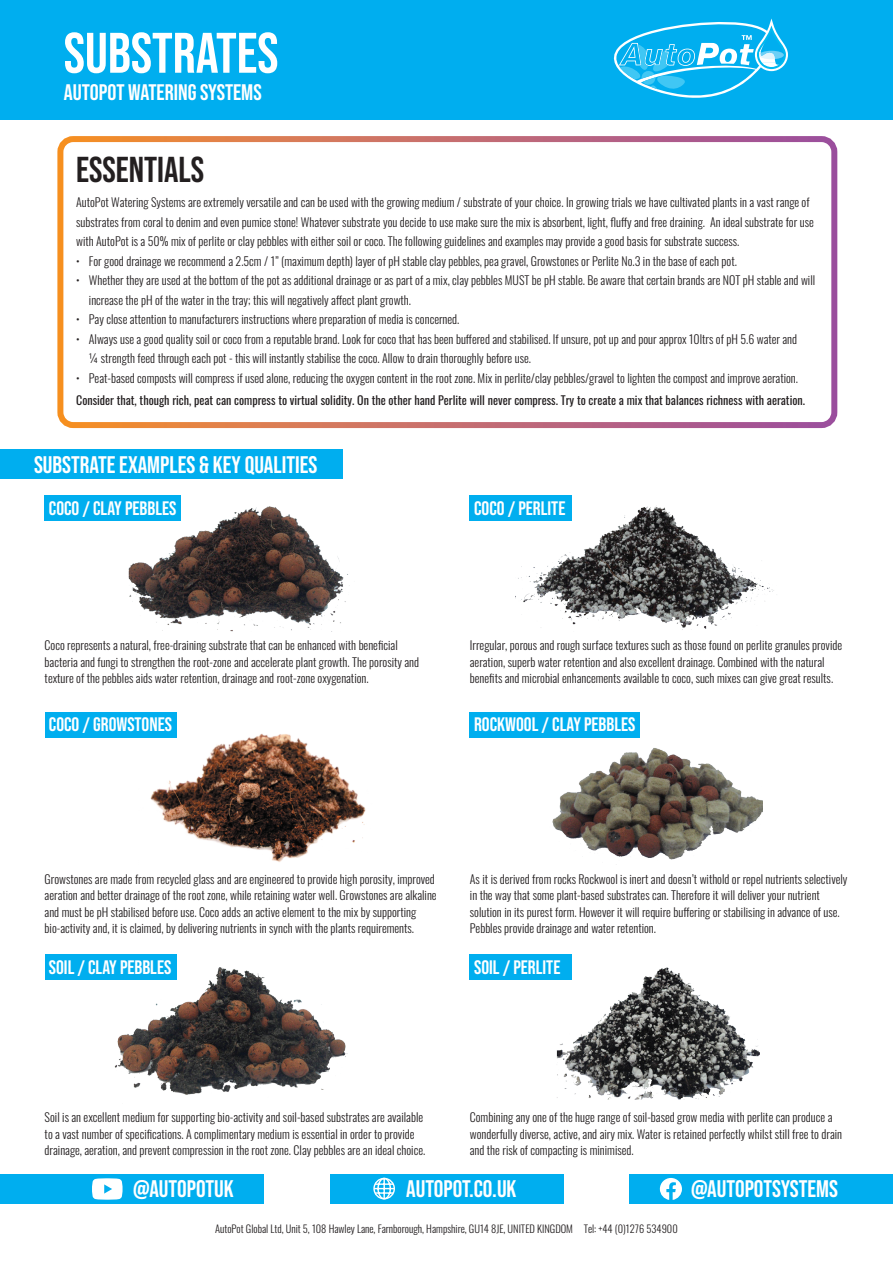
<style>
.page{position:relative;width:893px;height:1263px;background:#fff}
.page>*{position:absolute;margin:0;border:0;box-sizing:border-box;transform-origin:0 0}
.t1{font:700 57px "Bebas Neue Pro";color:#fff}
.t2{font:700 36px "Bebas Neue Pro";color:#231f20}
.t3{font:700 24px "Bebas Neue Pro";color:#fff}
.t4{font:700 22.5px "Bebas Neue Pro";color:#fff}
.t5{font:700 19.5px "Bebas Neue Pro";color:#fff}
.t6{font:300 12px/16.5px "Oswald";color:#231f20}
.t7{font:12px "Oswald";color:#231f20}
.t8{font:300 10.5px "Oswald";color:#231f20}
</style>
<div class="page">
<div style="left:0;top:1174px;width:264px;height:29px;background:#00aeef"></div>
<div style="left:330px;top:1174px;width:233px;height:29px;background:#00aeef"></div>
<div style="left:629px;top:1174px;width:264px;height:29px;background:#00aeef"></div>
<svg style="left:92px;top:1178px;width:31px;height:22px"></svg>
<svg style="left:373px;top:1178px;width:22px;height:22px"></svg>
<svg style="left:660px;top:1178px;width:22px;height:22px"></svg>
<div style="left:0;top:0;width:893px;height:119px;background:#00aeef"></div>
<svg style="left:613px;top:19px;width:175px;height:79px"></svg>
<img style="left:515px;top:505px;width:259px;height:125px">
<img style="left:549px;top:737px;width:214px;height:123px">
<img style="left:556px;top:967px;width:203px;height:133px">
<img style="left:128px;top:506px;width:220px;height:125px">
<img style="left:139px;top:729px;width:227px;height:133px">
<img style="left:114px;top:967px;width:234px;height:128px">
<div style="left:45px;top:495px;width:136px;height:26px;background:#00aeef"></div>
<div style="left:470px;top:495px;width:102px;height:26px;background:#00aeef"></div>
<div style="left:470px;top:712px;width:170px;height:25px;background:#00aeef"></div>
<div style="left:45px;top:712px;width:131px;height:25px;background:#00aeef"></div>
<div style="left:45px;top:955px;width:131px;height:25px;background:#00aeef"></div>
<div style="left:470px;top:955px;width:102px;height:25px;background:#00aeef"></div>
<div style="left:0;top:449px;width:342px;height:30px;background:#00aeef"></div>
<div style="left:57px;top:136px;width:780px;height:292px;border:6px solid #fff;border-radius:13px"></div>
<h1 class="t1" style="left:64px;top:20px;width:216px">SUBSTRATES</h1>
<h3 class="t4" style="left:64px;top:79px;width:199px">AUTOPOT WATERING SYSTEMS</h3>
<h2 class="t2" style="left:76px;top:149px;width:130px">ESSENTIALS</h2>
<p class="t6" style="left:76px;top:191px;width:739px;line-height:19.5px">AutoPot Watering Systems are extremely versatile and can be used with the growing medium / substrate of your choice. In growing trials we have cultivated plants in a vast range of substrates from coral to denim and even pumice stone! Whatever substrate you decide to use make sure the mix is absorbent, light, fluffy and free draining. An ideal substrate for use with AutoPot is a 50% mix of perlite or clay pebbles with either soil or coco. The following guidelines and examples may provide a good basis for substrate success.</p>
<p class="t6" style="left:76px;top:251px;width:662px">• For good drainage we recommend a 2.5cm / 1” (maximum depth) layer of pH stable clay pebbles, pea gravel, Growstones or Perlite No.3 in the base of each pot.</p>
<p class="t6" style="left:89px;top:269px;width:728px;line-height:19.5px;text-indent:-13px">• Whether they are used at the bottom of the pot as additional drainage or as part of a mix, clay pebbles MUST be pH stable. Be aware that certain brands are NOT pH stable and will increase the pH of the water in the tray; this will negatively affect plant growth.</p>
<p class="t6" style="left:76px;top:310px;width:385px">• Pay close attention to manufacturers instructions where preparation of media is concerned.</p>
<p class="t6" style="left:89px;top:328px;width:710px;line-height:19.5px;text-indent:-13px">• Always use a good quality soil or coco from a reputable brand. Look for coco that has been buffered and stabilised. If unsure, pot up and pour approx 10ltrs of pH 5.6 water and ¼ strength feed through each pot - this will instantly stabilise the coco. Allow to drain thoroughly before use.</p>
<p class="t6" style="left:76px;top:368px;width:723px">• Peat-based composts will compress if used alone, reducing the oxygen content in the root zone. Mix in perlite/clay pebbles/gravel to lighten the compost and improve aeration.</p>
<p class="t7" style="left:76px;top:390px;width:730px">Consider that, though rich, peat can compress to virtual solidity. On the other hand Perlite will never compress. Try to create a mix that balances richness with aeration.</p>
<h3 class="t3" style="left:34px;top:451px;width:285px">SUBSTRATE EXAMPLES &amp; KEY QUALITIES</h3>
<h3 class="t5" style="left:49px;top:497px;width:129px">COCO / CLAY PEBBLES</h3>
<h3 class="t5" style="left:474px;top:497px;width:93px">COCO / PERLITE</h3>
<p class="t6" style="left:45px;top:636px;width:376px">Coco represents a natural, free-draining substrate that can be enhanced with beneficial bacteria and fungi to strengthen the root-zone and accelerate plant growth. The porosity and texture of the pebbles aids water retention, drainage and root-zone oxygenation.</p>
<p class="t6" style="left:470px;top:636px;width:374px">Irregular, porous and rough surface textures such as those found on perlite granules provide aeration, superb water retention and also excellent drainage. Combined with the natural benefits and microbial enhancements available to coco, such mixes can give great results.</p>
<h3 class="t5" style="left:49px;top:713px;width:125px">COCO / GROWSTONES</h3>
<h3 class="t5" style="left:474px;top:713px;width:163px">ROCKWOOL / CLAY PEBBLES</h3>
<p class="t6" style="left:45px;top:869px;width:394px">Growstones are made from recycled glass and are engineered to provide high porosity, improved aeration and better drainage of the root zone, while retaining water well. Growstones are alkaline and must be pH stabilised before use. Coco adds an active element to the mix by supporting bio-activity and, it is claimed, by delivering nutrients in synch with the plants requirements.</p>
<p class="t6" style="left:470px;top:869px;width:379px">As it is derived from rocks Rockwool is inert and doesn’t withold or repel nutrients selectively in the way that some plant-based substrates can. Therefore it will deliver your nutrient solution in its purest form. However it will require buffering or stabilising in advance of use.<br>Pebbles provide drainage and water retention.</p>
<h3 class="t5" style="left:49px;top:956px;width:124px">SOIL / CLAY PEBBLES</h3>
<h3 class="t5" style="left:474px;top:956px;width:88px">SOIL / PERLITE</h3>
<p class="t6" style="left:45px;top:1108px;width:382px">Soil is an excellent medium for supporting bio-activity and soil-based substrates are available to a vast number of specifications. A complimentary medium is essential in order to provide drainage, aeration, and prevent compression in the root zone. Clay pebbles are an ideal choice.</p>
<p class="t6" style="left:470px;top:1108px;width:374px">Combining any one of the huge range of soil-based grow media with perlite can produce a wonderfully diverse, active, and airy mix. Water is retained perfectly whilst still free to drain and the risk of compacting is minimised.</p>
<h3 class="t3" style="left:133px;top:1175px;width:102px">@AUTOPOTUK</h3>
<h3 class="t3" style="left:406px;top:1175px;width:112px">AUTOPOT.CO.UK</h3>
<h3 class="t3" style="left:691px;top:1175px;width:148px">@AUTOPOTSYSTEMS</h3>
<p class="t8" style="left:215px;top:1219px;width:464px">AutoPot Global Ltd, Unit 5, 108 Hawley Lane, Farnborough, Hampshire, GU14 8JE, UNITED KINGDOM Tel: +44 (0)1276 534900</p>
</div>
